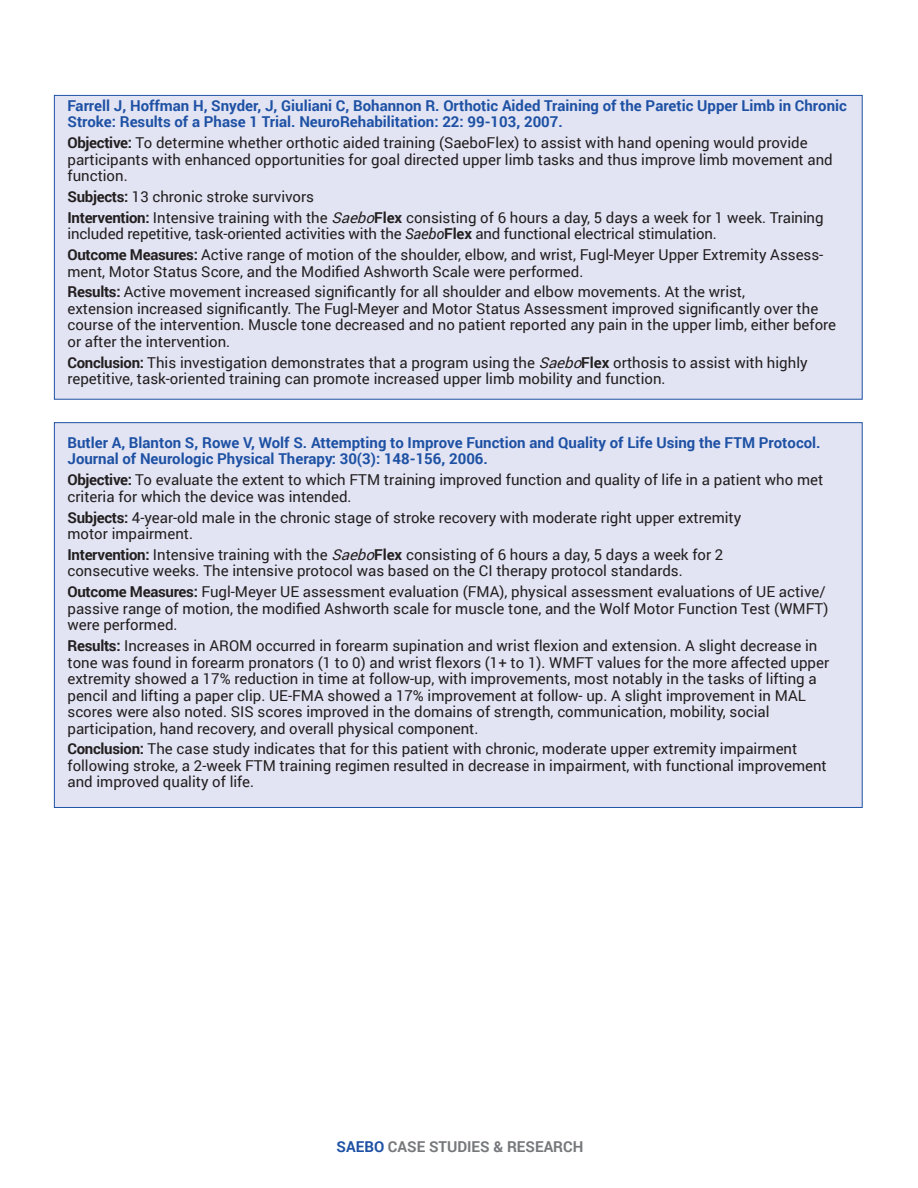
<style>
.page{position:relative;width:918px;height:1188px;background:#fff}
.page>*{position:absolute;margin:0;border:0;box-sizing:border-box;transform-origin:0 0}
.body{font:15px/16.5px "Roboto";color:#231f20}
.body-2{font:700 15px/16.5px "Roboto";color:#1e51a4}
.study{font:700 15px/16.5px "Roboto";color:#1e51a4}
.t1{font:700 15px "Roboto";color:#76787b}
.s1{font-weight:700}
.s2{font-style:italic}
.s3{color:#1e51a4}
</style>
<div class="page">
<div style="left:54px;top:422px;width:809px;height:386px;background:#e2e4f3;border:1px solid #1e51a4"></div>
<div style="left:54px;top:95px;width:809px;height:305px;background:#e2e4f3;border:1px solid #1e51a4"></div>
<p class="body-2" style="left:68px;top:97px;width:781px">Farrell J, Hoffman H, Snyder, J, Giuliani C, Bohannon R. Orthotic Aided Training of the Paretic Upper Limb in Chronic<br>Stroke: Results of a Phase 1 Trial. NeuroRehabilitation: 22: 99-103, 2007.</p>
<p class="body" style="left:68px;top:134px;width:767px"><span class="s1">Objective:</span> To determine whether orthotic aided training (SaeboFlex) to assist with hand opening would provide participants with enhanced opportunities for goal directed upper limb tasks and thus improve limb movement and function.</p>
<p class="body" style="left:68px;top:188px;width:248px"><span class="s1">Subjects:</span> 13 chronic stroke survivors</p>
<p class="body" style="left:68px;top:209px;width:758px"><span class="s1">Intervention:</span> Intensive training with the <span class="s2">Saebo</span><span class="s1">Flex</span> consisting of 6 hours a day, 5 days a week for 1 week. Training included repetitive, task-oriented activities with the <span class="s2">Saebo</span><span class="s1">Flex</span> and functional electrical stimulation.</p>
<p class="body" style="left:68px;top:246px;width:757px"><span class="s1">Outcome Measures:</span> Active range of motion of the shoulder, elbow, and wrist, Fugl-Meyer Upper Extremity Assess&shy;ment, Motor Status Score, and the Modified Ashworth Scale were performed.</p>
<p class="body" style="left:68px;top:283px;width:770px"><span class="s1">Results:</span> Active movement increased significantly for all shoulder and elbow movements. At the wrist,<br>extension increased significantly. The Fugl-Meyer and Motor Status Assessment improved significantly over the course of the intervention. Muscle tone decreased and no patient reported any pain in the upper limb, either before or after the intervention.</p>
<p class="body" style="left:68px;top:354px;width:742px"><span class="s1">Conclusion:</span> This investigation demonstrates that a program using the <span class="s2">Saebo</span><span class="s1">Flex</span> orthosis to assist with highly repetitive, task-oriented training can promote increased upper limb mobility and function.</p>
<p class="study" style="left:68px;top:434px;width:755px">Butler A, Blanton S, Rowe V, Wolf S. Attempting to Improve Function and Quality of Life Using the FTM Protocol.<br>Journal of Neurologic Physical Therapy: 30(3): 148-156, 2006.</p>
<p class="body" style="left:68px;top:471px;width:757px"><span class="s1">Objective:</span> To evaluate the extent to which FTM training improved function and quality of life in a patient who met criteria for which the device was intended.</p>
<p class="body" style="left:68px;top:508px;width:675px"><span class="s1">Subjects:</span> 4-year-old male in the chronic stage of stroke recovery with moderate right upper extremity motor impairment.</p>
<p class="body" style="left:68px;top:546px;width:657px"><span class="s1">Intervention:</span> Intensive training with the <span class="s2">Saebo</span><span class="s1">Flex</span> consisting of 6 hours a day, 5 days a week for 2 consecutive weeks. The intensive protocol was based on the CI therapy protocol standards.</p>
<p class="body" style="left:68px;top:583px;width:762px"><span class="s1">Outcome Measures:</span> Fugl-Meyer UE assessment evaluation (FMA), physical assessment evaluations of UE active/ passive range of motion, the modified Ashworth scale for muscle tone, and the Wolf Motor Function Test (WMFT) were performed.</p>
<p class="body" style="left:68px;top:637px;width:763px"><span class="s1">Results:</span> Increases in AROM occurred in forearm supination and wrist flexion and extension. A slight decrease in tone was found in forearm pronators (1 to 0) and wrist flexors (1+ to 1). WMFT values for the more affected upper extremity showed a 17% reduction in time at follow-up, with improvements, most notably in the tasks of lifting a pencil and lifting a paper clip. UE-FMA showed a 17% improvement at follow- up. A slight improvement in MAL scores were also noted. SIS scores improved in the domains of strength, communication, mobility, social participation, hand recovery, and overall physical component.</p>
<p class="body" style="left:68px;top:740px;width:761px"><span class="s1">Conclusion:</span> The case study indicates that for this patient with chronic, moderate upper extremity impairment following stroke, a 2-week FTM training regimen resulted in decrease in impairment, with functional improvement and improved quality of life.</p>
<p class="t1" style="left:337px;top:1136px;width:248px"><span class="s3">SAEBO</span> CASE STUDIES &amp; RESEARCH</p>
</div>
